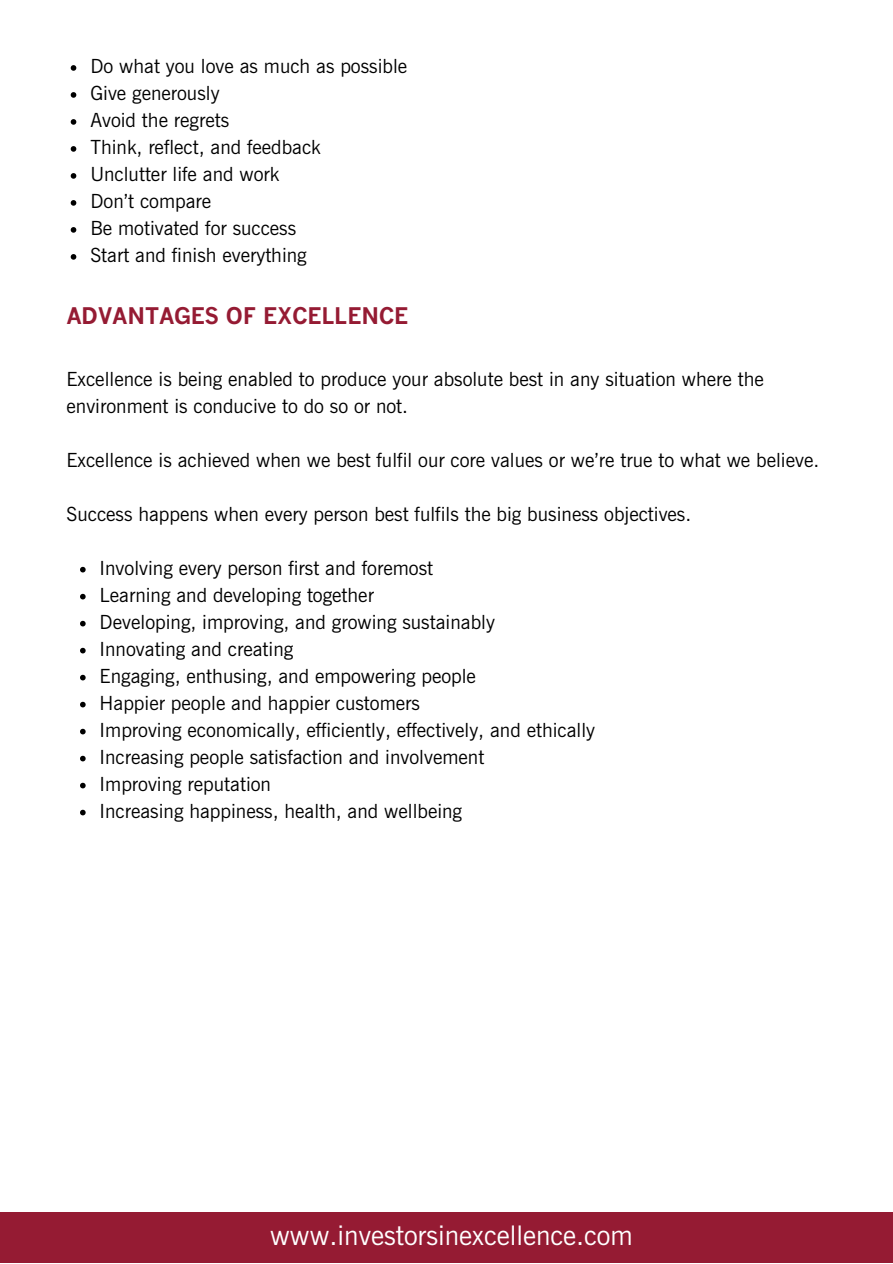
<style>
.page{position:relative;width:893px;height:1264px;background:#fff}
.page>*{position:absolute;margin:0;border:0;box-sizing:border-box;transform-origin:0 0}
.t1{font:27px "News Gothic BT";color:#fff}
.t2{font:700 22.5px "M News Gothic";color:#951b33}
.t3{font:19.5px/27px "News Gothic BT";color:#000}
</style>
<div class="page">
<div style="left:0;top:1211px;width:892px;height:51px;background:#951b33"></div>
<svg style="left:71px;top:65px;width:5px;height:6px"></svg>
<svg style="left:71px;top:92px;width:5px;height:6px"></svg>
<svg style="left:71px;top:119px;width:5px;height:6px"></svg>
<svg style="left:71px;top:146px;width:5px;height:6px"></svg>
<svg style="left:71px;top:173px;width:5px;height:6px"></svg>
<svg style="left:71px;top:200px;width:5px;height:6px"></svg>
<svg style="left:71px;top:227px;width:5px;height:6px"></svg>
<svg style="left:71px;top:254px;width:5px;height:6px"></svg>
<svg style="left:80px;top:567px;width:6px;height:5px"></svg>
<svg style="left:80px;top:594px;width:6px;height:5px"></svg>
<svg style="left:80px;top:621px;width:6px;height:5px"></svg>
<svg style="left:80px;top:648px;width:6px;height:5px"></svg>
<svg style="left:80px;top:674px;width:6px;height:6px"></svg>
<svg style="left:80px;top:701px;width:6px;height:6px"></svg>
<svg style="left:80px;top:728px;width:6px;height:6px"></svg>
<svg style="left:80px;top:755px;width:6px;height:6px"></svg>
<svg style="left:80px;top:782px;width:6px;height:6px"></svg>
<svg style="left:80px;top:809px;width:6px;height:6px"></svg>
<p class="t3" style="left:90px;top:52px;width:318px">Do what you love as much as possible</p>
<p class="t3" style="left:90px;top:79px;width:131px">Give generously</p>
<p class="t3" style="left:90px;top:106px;width:140px">Avoid the regrets</p>
<p class="t3" style="left:90px;top:133px;width:232px">Think, reflect, and feedback</p>
<p class="t3" style="left:90px;top:160px;width:190px">Unclutter life and work</p>
<p class="t3" style="left:90px;top:187px;width:122px">Don’t compare</p>
<p class="t3" style="left:90px;top:214px;width:207px">Be motivated for success</p>
<p class="t3" style="left:90px;top:241px;width:218px">Start and finish everything</p>
<p class="t2" style="left:66px;top:302px;width:343px">ADVANTAGES OF EXCELLENCE</p>
<p class="t3" style="left:66px;top:365px;width:698px">Excellence is being enabled to produce your absolute best in any situation where the environment is conducive to do so or not.</p>
<p class="t3" style="left:66px;top:446px;width:754px">Excellence is achieved when we best fulfil our core values or we’re true to what we believe.</p>
<p class="t3" style="left:66px;top:500px;width:626px">Success happens when every person best fulfils the big business objectives.</p>
<p class="t3" style="left:100px;top:554px;width:335px">Involving every person first and foremost</p>
<p class="t3" style="left:100px;top:581px;width:276px">Learning and developing together</p>
<p class="t3" style="left:100px;top:608px;width:397px">Developing, improving, and growing sustainably</p>
<p class="t3" style="left:100px;top:635px;width:195px">Innovating and creating</p>
<p class="t3" style="left:100px;top:662px;width:378px">Engaging, enthusing, and empowering people</p>
<p class="t3" style="left:100px;top:689px;width:322px">Happier people and happier customers</p>
<p class="t3" style="left:100px;top:716px;width:497px">Improving economically, efficiently, effectively, and ethically</p>
<p class="t3" style="left:100px;top:743px;width:386px">Increasing people satisfaction and involvement</p>
<p class="t3" style="left:100px;top:770px;width:173px">Improving reputation</p>
<p class="t3" style="left:100px;top:797px;width:364px">Increasing happiness, health, and wellbeing</p>
<p class="t1" style="left:270px;top:1218px;width:364px">www.investorsinexcellence.com</p>
</div>
